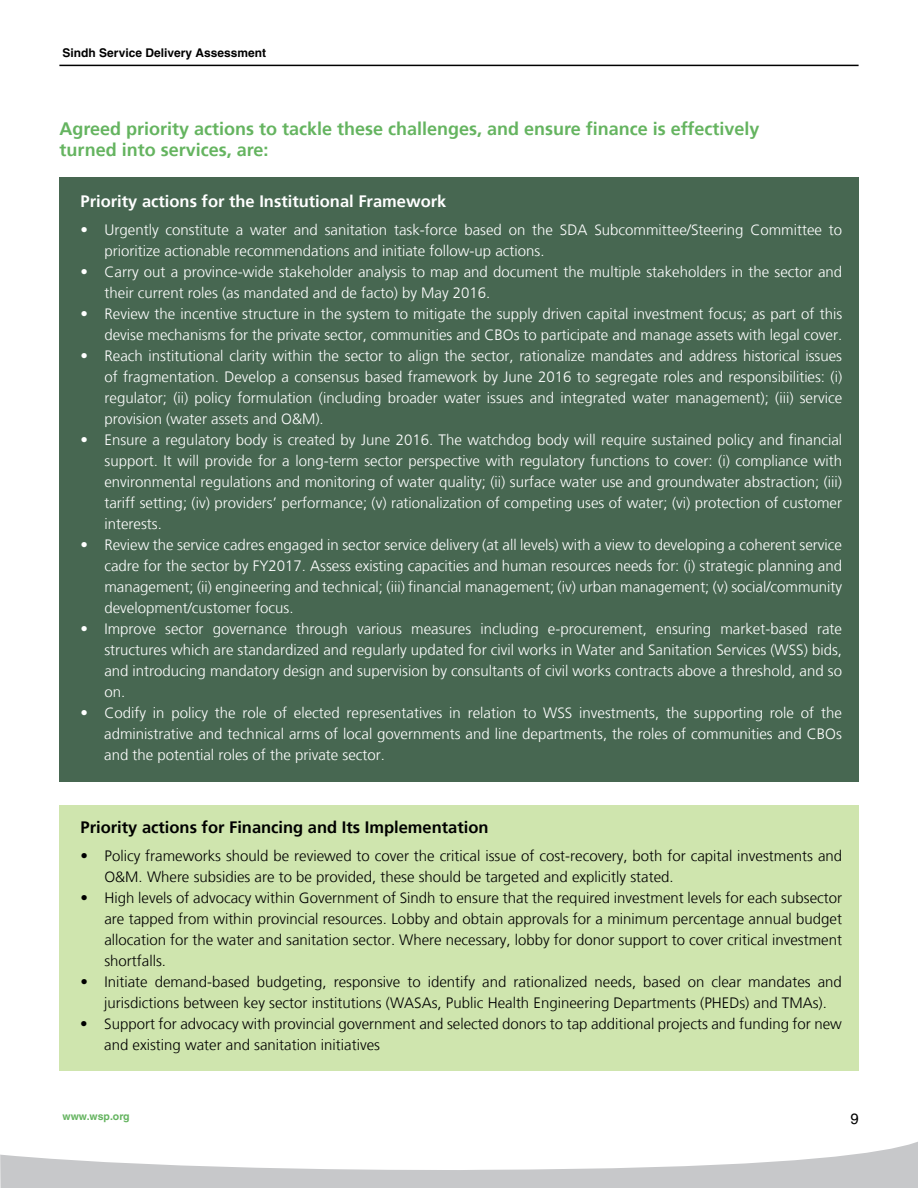
<style>
.page{position:relative;width:918px;height:1188px;background:#fff}
.page>*{position:absolute;margin:0;border:0;box-sizing:border-box;transform-origin:0 0}
.t1{font:700 18px/21.6px "Frutiger 65";color:#65b460}
.t2{font:700 16.5px "Frutiger 65";color:#000}
.t3{font:700 16.5px "Frutiger 65";color:#fff}
.t4{font:300 15px/21px "Frutiger LT";color:#fff;text-align:justify}
.t5{font:300 15px/21px "Frutiger LT";color:#000}
.t6{font:15px "Helvetica";color:#000}
.t7{font:700 12px "Helvetica";color:#000}
.t8{font:700 10.5px "Helvetica";color:#65b460}
</style>
<div class="page">
<svg style="left:0;top:1142px;width:918px;height:46px;fill:#c7c8ca"></svg>
<hr style="left:59px;top:65px;width:800px;height:1px;background:#000">
<div style="left:59px;top:805px;width:800px;height:266px;background:#cfe5ae"></div>
<div style="left:59px;top:177px;width:800px;height:605px;background:#476751"></div>
<p class="t7" style="left:63px;top:45px;width:205px">Sindh Service Delivery Assessment</p>
<p class="t1" style="left:59px;top:118px;width:702px">Agreed priority actions to tackle these challenges, and ensure finance is effectively turned into services, are:</p>
<p class="t3" style="left:81px;top:192px;width:367px">Priority actions for the Institutional Framework</p>
<p class="t4" style="left:105px;top:219px;width:739px;text-indent:-24px">• Urgently constitute a water and sanitation task-force based on the SDA Subcommittee/Steering Committee to prioritize actionable recommendations and initiate follow-up actions.</p>
<p class="t4" style="left:105px;top:261px;width:739px;text-indent:-24px">• Carry out a province-wide stakeholder analysis to map and document the multiple stakeholders in the sector and their current roles (as mandated and de facto) by May 2016.</p>
<p class="t4" style="left:81px;top:303px;width:763px;text-align:right">• Review the incentive structure in the system to mitigate the supply driven capital investment focus; as part of this devise mechanisms for the private sector, communities and CBOs to participate and manage assets with legal cover.</p>
<p class="t4" style="left:104px;top:345px;width:739px;text-indent:-24px">• Reach institutional clarity within the sector to align the sector, rationalize mandates and address historical issues of fragmentation. Develop a consensus based framework by June 2016 to segregate roles and responsibilities: (i) regulator; (ii) policy formulation (including broader water issues and integrated water management); (iii) service provision (water assets and O&amp;M).</p>
<p class="t4" style="left:104px;top:429px;width:739px;text-indent:-24px">• Ensure a regulatory body is created by June 2016. The watchdog body will require sustained policy and financial support. It will provide for a long-term sector perspective with regulatory functions to cover: (i) compliance with environmental regulations and monitoring of water quality; (ii) surface water use and groundwater abstraction; (iii) tariff setting; (iv) providers’ performance; (v) rationalization of competing uses of water; (vi) protection of customer interests.</p>
<p class="t4" style="left:104px;top:534px;width:739px;text-indent:-24px">• Review the service cadres engaged in sector service delivery (at all levels) with a view to developing a coherent service cadre for the sector by FY2017. Assess existing capacities and human resources needs for: (i) strategic planning and management; (ii) engineering and technical; (iii) financial management; (iv) urban management; (v) social/community development/customer focus.</p>
<p class="t4" style="left:104px;top:618px;width:739px;text-indent:-24px">• Improve sector governance through various measures including e-procurement, ensuring market-based rate structures which are standardized and regularly updated for civil works in Water and Sanitation Services (WSS) bids, and introducing mandatory design and supervision by consultants of civil works contracts above a threshold, and so on.</p>
<p class="t4" style="left:104px;top:702px;width:739px;text-indent:-24px">• Codify in policy the role of elected representatives in relation to WSS investments, the supporting role of the administrative and technical arms of local governments and line departments, the roles of communities and CBOs and the potential roles of the private sector.</p>
<p class="t2" style="left:81px;top:818px;width:409px">Priority actions for Financing and Its Implementation</p>
<p class="t5" style="left:104px;top:846px;width:739px;text-indent:-24px">• Policy frameworks should be reviewed to cover the critical issue of cost-recovery, both for capital investments and<br>O&amp;M. Where subsidies are to be provided, these should be targeted and explicitly stated.</p>
<p class="t5" style="left:104px;top:888px;width:739px;text-align:justify;text-indent:-24px">• High levels of advocacy within Government of Sindh to ensure that the required investment levels for each subsector are tapped from within provincial resources. Lobby and obtain approvals for a minimum percentage annual budget allocation for the water and sanitation sector. Where necessary, lobby for donor support to cover critical investment shortfalls.</p>
<p class="t5" style="left:80px;top:972px;width:763px;text-align:center">• Initiate demand-based budgeting, responsive to identify and rationalized needs, based on clear mandates and jurisdictions between key sector institutions (WASAs, Public Health Engineering Departments (PHEDs) and TMAs).</p>
<p class="t5" style="left:104px;top:1014px;width:739px;text-indent:-24px">• Support for advocacy with provincial government and selected donors to tap additional projects and funding for new and existing water and sanitation initiatives</p>
<p class="t8" style="left:63px;top:1110px;width:69px">www.wsp.org</p>
<p class="t6" style="left:851px;top:1110px;width:10px">9</p>
</div>
